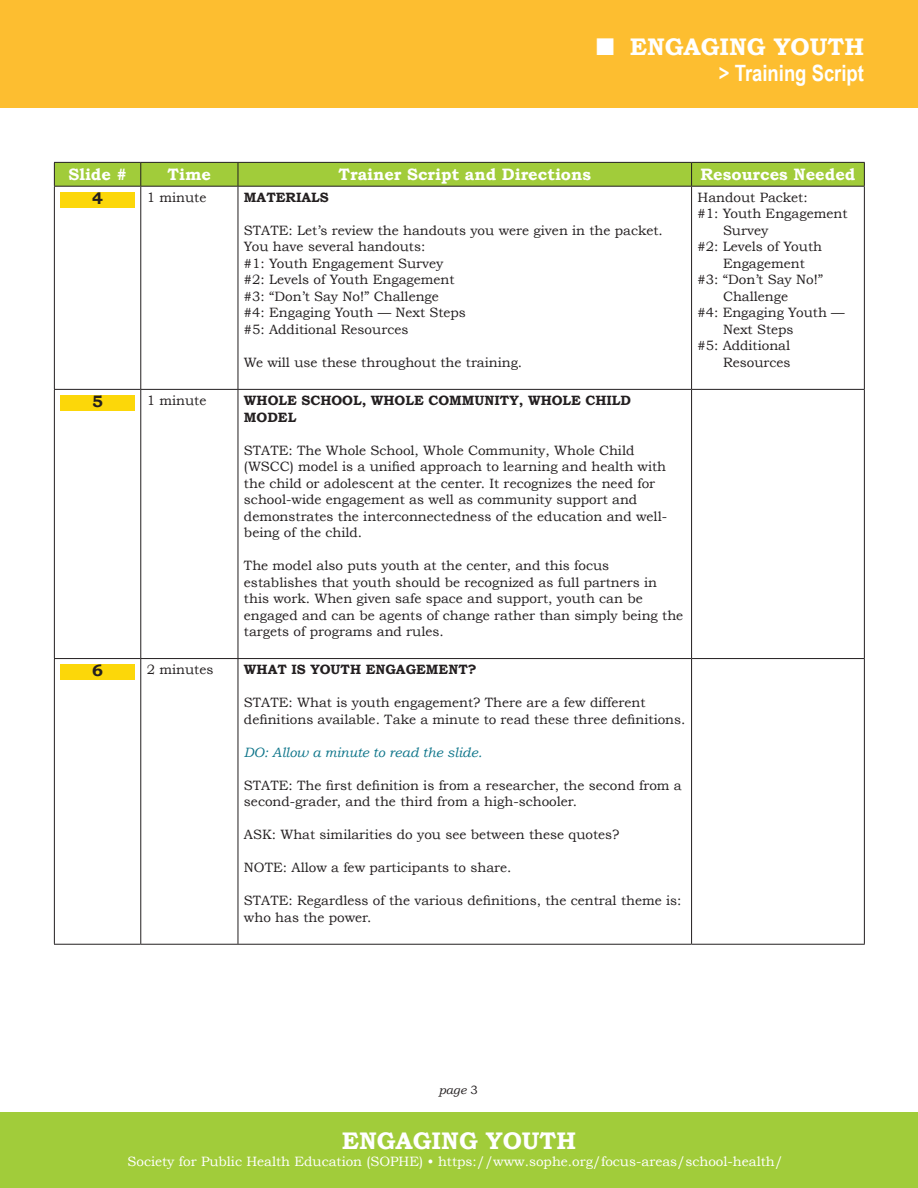
<style>
.page{position:relative;width:918px;height:1188px;background:#fff}
.page>*{position:absolute;margin:0;border:0;box-sizing:border-box;transform-origin:0 0}
.t1{font:700 24px "Bookman Old Style";color:#fff}
.t2{font:700 22.5px "Arial Narrow";color:#fff}
.Text_Inside_Table_HE{font:700 16.5px "Bookman Old Style";color:#fff}
.Slide_Numbers__bold{font:700 16.5px "Bookman Old Style";color:#231f20}
.Text_inside_Table{font:13.5px/16.5px "Bookman Old Style";color:#231f20}
.t3{font:13.5px "Bookman Old Style";color:#fff}
.Text_inside_Table-2{font:700 13.5px/16.5px "Bookman Old Style";color:#231f20}
.Text_inside_Table_Bl{font:italic 13.5px "Bookman Old Style";color:#0e758a}
.TABLE_List_Bullet_no{font:13.5px/16.5px "Bookman Old Style";color:#231f20}
.t4{font:italic 12px "Bookman Old Style";color:#231f20}
.s1{font-style:normal}
</style>
<div class="page">
<div style="left:0;top:1112px;width:918px;height:76px;background:#a1cc3a"></div>
<div style="left:0;top:0;width:918px;height:108px;background:#fdbe30"></div>
<hr style="left:54px;top:187px;width:1px;height:202px;background:#231f20">
<hr style="left:140px;top:187px;width:1px;height:202px;background:#231f20">
<hr style="left:238px;top:187px;width:1px;height:202px;background:#231f20">
<hr style="left:691px;top:187px;width:1px;height:202px;background:#231f20">
<hr style="left:864px;top:187px;width:1px;height:202px;background:#231f20">
<hr style="left:54px;top:389px;width:87px;height:1px;background:#231f20">
<hr style="left:54px;top:390px;width:1px;height:268px;background:#231f20">
<hr style="left:141px;top:389px;width:97px;height:1px;background:#231f20">
<hr style="left:140px;top:390px;width:1px;height:268px;background:#231f20">
<hr style="left:238px;top:389px;width:454px;height:1px;background:#231f20">
<hr style="left:238px;top:390px;width:1px;height:268px;background:#231f20">
<hr style="left:692px;top:389px;width:173px;height:1px;background:#231f20">
<hr style="left:691px;top:390px;width:1px;height:268px;background:#231f20">
<hr style="left:864px;top:390px;width:1px;height:268px;background:#231f20">
<hr style="left:54px;top:658px;width:87px;height:1px;background:#231f20">
<hr style="left:54px;top:659px;width:1px;height:285px;background:#231f20">
<hr style="left:141px;top:658px;width:97px;height:1px;background:#231f20">
<hr style="left:140px;top:659px;width:1px;height:285px;background:#231f20">
<hr style="left:238px;top:658px;width:454px;height:1px;background:#231f20">
<hr style="left:238px;top:659px;width:1px;height:285px;background:#231f20">
<hr style="left:692px;top:658px;width:173px;height:1px;background:#231f20">
<hr style="left:691px;top:659px;width:1px;height:285px;background:#231f20">
<hr style="left:864px;top:659px;width:1px;height:285px;background:#231f20">
<hr style="left:54px;top:944px;width:87px;height:1px;background:#231f20">
<hr style="left:141px;top:944px;width:97px;height:1px;background:#231f20">
<hr style="left:238px;top:944px;width:454px;height:1px;background:#231f20">
<hr style="left:692px;top:944px;width:173px;height:1px;background:#231f20">
<svg style="left:54px;top:162px;width:811px;height:24px;background:#9ac238"></svg>
<hr style="left:54px;top:186px;width:87px;height:1px;background:#231f20">
<hr style="left:141px;top:186px;width:97px;height:1px;background:#231f20">
<hr style="left:238px;top:186px;width:454px;height:1px;background:#231f20">
<hr style="left:692px;top:186px;width:173px;height:1px;background:#231f20">
<div style="left:60px;top:192px;width:75px;height:16px;background:#fcd709"></div>
<div style="left:60px;top:395px;width:75px;height:16px;background:#fcd709"></div>
<div style="left:60px;top:665px;width:75px;height:15px;background:#fcd709"></div>
<h1 class="t1" style="left:596px;top:33px;width:269px">■ ENGAGING YOUTH</h1>
<h2 class="t2" style="left:719px;top:56px;width:147px">&gt; Training Script</h2>
<p class="Text_Inside_Table_HE" style="left:69px;top:165px;width:60px">Slide #</p>
<p class="Text_Inside_Table_HE" style="left:168px;top:165px;width:45px">Time</p>
<p class="Text_Inside_Table_HE" style="left:339px;top:165px;width:254px">Trainer Script and Directions</p>
<p class="Text_Inside_Table_HE" style="left:700px;top:165px;width:157px">Resources Needed</p>
<p class="Slide_Numbers__bold" style="left:92px;top:189px;width:12px">4</p>
<p class="Text_inside_Table" style="left:147px;top:189px;width:61px">1 minute</p>
<p class="Text_inside_Table-2" style="left:244px;top:189px;width:86px">MATERIALS</p>
<p class="Text_inside_Table" style="left:244px;top:222px;width:420px">STATE: Let’s review the handouts you were given in the packet.<br>You have several handouts:</p>
<p class="Text_inside_Table" style="left:244px;top:255px;width:201px">#1: Youth Engagement Survey</p>
<p class="Text_inside_Table" style="left:244px;top:272px;width:212px">#2: Levels of Youth Engagement</p>
<p class="Text_inside_Table" style="left:244px;top:288px;width:196px">#3: “Don’t Say No!” Challenge</p>
<p class="Text_inside_Table" style="left:244px;top:305px;width:223px">#4: Engaging Youth — Next Steps</p>
<p class="Text_inside_Table" style="left:244px;top:321px;width:166px">#5: Additional Resources</p>
<p class="Text_inside_Table" style="left:244px;top:354px;width:280px">We will use these throughout the training.</p>
<p class="Text_inside_Table" style="left:698px;top:189px;width:112px">Handout Packet:</p>
<p class="TABLE_List_Bullet_no" style="left:723px;top:206px;width:126px;text-indent:-26px">#1: Youth Engagement<br>Survey</p>
<p class="Text_inside_Table" style="left:723px;top:239px;width:101px;text-indent:-26px">#2: Levels of Youth<br>Engagement</p>
<p class="Text_inside_Table" style="left:723px;top:272px;width:102px;text-indent:-26px">#3: “Don’t Say No!”<br>Challenge</p>
<p class="Text_inside_Table" style="left:723px;top:305px;width:123px;text-indent:-26px">#4: Engaging Youth —<br>Next Steps</p>
<p class="Text_inside_Table" style="left:698px;top:338px;width:95px;text-align:right">#5: Additional<br>Resources</p>
<p class="Slide_Numbers__bold" style="left:92px;top:392px;width:12px">5</p>
<p class="Text_inside_Table" style="left:147px;top:392px;width:61px">1 minute</p>
<p class="Text_inside_Table-2" style="left:244px;top:392px;width:389px">WHOLE SCHOOL, WHOLE COMMUNITY, WHOLE CHILD<br>MODEL</p>
<p class="Text_inside_Table" style="left:244px;top:442px;width:425px">STATE: The Whole School, Whole Community, Whole Child (WSCC) model is a unified approach to learning and health with the child or adolescent at the center. It recognizes the need for school-wide engagement as well as community support and demonstrates the interconnectedness of the education and well&shy;being of the child.</p>
<p class="Text_inside_Table" style="left:244px;top:557px;width:441px">The model also puts youth at the center, and this focus establishes that youth should be recognized as full partners in this work. When given safe space and support, youth can be engaged and can be agents of change rather than simply being the targets of programs and rules.</p>
<p class="Slide_Numbers__bold" style="left:92px;top:661px;width:12px">6</p>
<p class="Text_inside_Table" style="left:147px;top:661px;width:68px">2 minutes</p>
<p class="Text_inside_Table-2" style="left:244px;top:661px;width:234px">WHAT IS YOUTH ENGAGEMENT?</p>
<p class="Text_inside_Table" style="left:244px;top:694px;width:443px">STATE: What is youth engagement? There are a few different definitions available. Take a minute to read these three definitions.</p>
<p class="Text_inside_Table_Bl" style="left:244px;top:744px;width:240px">DO: Allow a minute to read the slide.</p>
<p class="Text_inside_Table" style="left:244px;top:777px;width:439px">STATE: The first definition is from a researcher, the second from a second-grader, and the third from a high-schooler.</p>
<p class="Text_inside_Table" style="left:244px;top:826px;width:377px">ASK: What similarities do you see between these quotes?</p>
<p class="Text_inside_Table" style="left:244px;top:859px;width:269px">NOTE: Allow a few participants to share.</p>
<p class="Text_inside_Table" style="left:244px;top:892px;width:439px">STATE: Regardless of the various definitions, the central theme is: who has the power.</p>
<p class="t4" style="left:439px;top:1083px;width:41px">page <span class="s1">3</span></p>
<h1 class="t1" style="left:342px;top:1126px;width:236px">ENGAGING YOUTH</h1>
<p class="t3" style="left:128px;top:1153px;width:657px">Society for Public Health Education (SOPHE) • https://www.sophe.org/focus-areas/school-health/</p>
</div>
